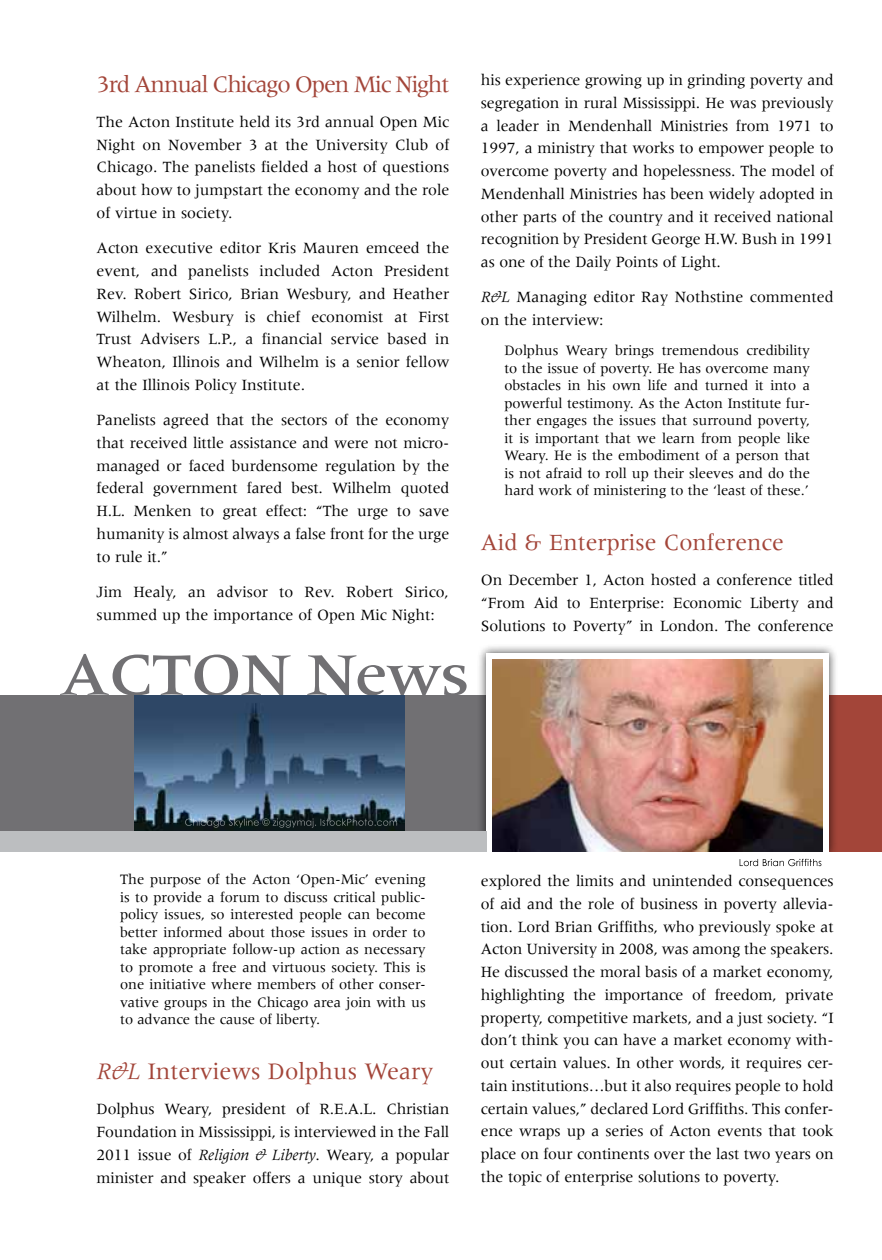
<style>
.page{position:relative;width:882px;height:1260px;background:#fff}
.page>*{position:absolute;margin:0;border:0;box-sizing:border-box;transform-origin:0 0}
.t1{font:24.5px "Meridien";letter-spacing:-.05em;color:#a34539}
.t2{font:24.5px "Meridien";color:#a34539}
.t3{font:24.15px "Meridien";color:#a34539}
.t4{font:16.1px/22.8px "Meridien";letter-spacing:-.01em;color:#000;text-align:justify}
.t5{font:14.88px/17.5px "Meridien";letter-spacing:-.005em;color:#000;text-align:justify}
.s1{font-style:italic}
</style>
<div class="page">
<svg style="left:60px;top:654px;width:407px;height:41px"></svg>
<div style="left:0;top:695px;width:506px;height:157px;background:#717073"></div>
<img style="left:135px;top:696px;width:269px;height:136px">
<div style="left:512px;top:695px;width:370px;height:158px;background:#a34539"></div>
<div style="left:477px;top:644px;width:361px;height:218px;background:#000;opacity:.75"></div>
<div style="left:486px;top:653px;width:343px;height:200px;background:#fff"></div>
<img style="left:493px;top:660px;width:330px;height:192px">
<div style="left:0;top:852px;width:882px;height:21px;background:#fff"></div>
<div style="left:0;top:832px;width:486px;height:20px;background:#bcbec0"></div>
<svg style="left:740px;top:859px;width:81px;height:7px"></svg>
<svg style="left:185px;top:818px;width:212px;height:10px;background:#263336"></svg>
<h1 class="t1" style="left:97px;top:70px;width:354px">3rd Annual Chicago Open Mic Night</h1>
<p class="t4" style="left:97px;top:110px;width:354px">The Acton Institute held its 3rd annual Open Mic Night on November 3 at the University Club of Chicago. The panelists fielded a host of questions about how to jumpstart the economy and the role of virtue in society.</p>
<p class="t4" style="left:97px;top:237px;width:354px">Acton executive editor Kris Mauren emceed the event, and panelists included Acton President Rev. Robert Sirico, Brian Wesbury, and Heather Wilhelm. Wesbury is chief economist at First Trust Advisers L.P., a financial service based in Wheaton, Illinois and Wilhelm is a senior fellow at the Illinois Policy Institute.</p>
<p class="t4" style="left:97px;top:408px;width:354px">Panelists agreed that the sectors of the economy that received little assistance and were not micro&shy;managed or faced burdensome regulation by the federal government fared best. Wilhelm quoted H.L. Menken to great effect: “The urge to save humanity is almost always a false front for the urge to rule it.”</p>
<p class="t4" style="left:97px;top:580px;width:354px">Jim Healy, an advisor to Rev. Robert Sirico, summed up the importance of Open Mic Night:</p>
<p class="t4" style="left:481px;top:68px;width:354px">his experience growing up in grinding poverty and segregation in rural Mississippi. He was previously a leader in Mendenhall Ministries from 1971 to 1997, a ministry that works to empower people to overcome poverty and hopelessness. The model of Mendenhall Ministries has been widely adopted in other parts of the country and it received national recognition by President George H.W. Bush in 1991 as one of the Daily Points of Light.</p>
<p class="t4" style="left:481px;top:286px;width:354px"><span class="s1">R&amp;L</span> Managing editor Ray Nothstine commented on the interview:</p>
<p class="t5" style="left:505px;top:342px;width:307px">Dolphus Weary brings tremendous credibility to the issue of poverty. He has overcome many obstacles in his own life and turned it into a powerful testimony. As the Acton Institute fur&shy;ther engages the issues that surround poverty, it is important that we learn from people like Weary. He is the embodiment of a person that is not afraid to roll up their sleeves and do the hard work of ministering to the ‘least of these.’</p>
<h2 class="t3" style="left:481px;top:529px;width:304px">Aid &amp; Enterprise Conference</h2>
<p class="t4" style="left:481px;top:569px;width:354px">On December 1, Acton hosted a conference titled “From Aid to Enterprise: Economic Liberty and Solutions to Poverty” in London. The conference</p>
<p class="t5" style="left:120px;top:871px;width:307px">The purpose of the Acton ‘Open-Mic’ evening is to provide a forum to discuss critical public&shy;policy issues, so interested people can become better informed about those issues in order to take appropriate follow-up action as necessary to promote a free and virtuous society. This is one initiative where members of other conser&shy;vative groups in the Chicago area join with us to advance the cause of liberty.</p>
<h1 class="t2" style="left:97px;top:1058px;width:338px"><span class="s1">R&amp;L</span> Interviews Dolphus Weary</h1>
<p class="t4" style="left:97px;top:1098px;width:354px">Dolphus Weary, president of R.E.A.L. Christian Foundation in Mississippi, is interviewed in the Fall 2011 issue of <span class="s1">Religion &amp; Liberty</span>. Weary, a popular minister and speaker offers a unique story about</p>
<p class="t4" style="left:481px;top:870px;width:354px">explored the limits and unintended consequences of aid and the role of business in poverty allevia&shy;tion. Lord Brian Griffiths, who previously spoke at Acton University in 2008, was among the speakers.<br>He discussed the moral basis of a market economy, highlighting the importance of freedom, private property, competitive markets, and a just society. “I don’t think you can have a market economy with&shy;out certain values. In other words, it requires cer&shy;tain institutions…but it also requires people to hold certain values,” declared Lord Griffiths. This confer&shy;ence wraps up a series of Acton events that took place on four continents over the last two years on the topic of enterprise solutions to poverty.</p>
</div>
